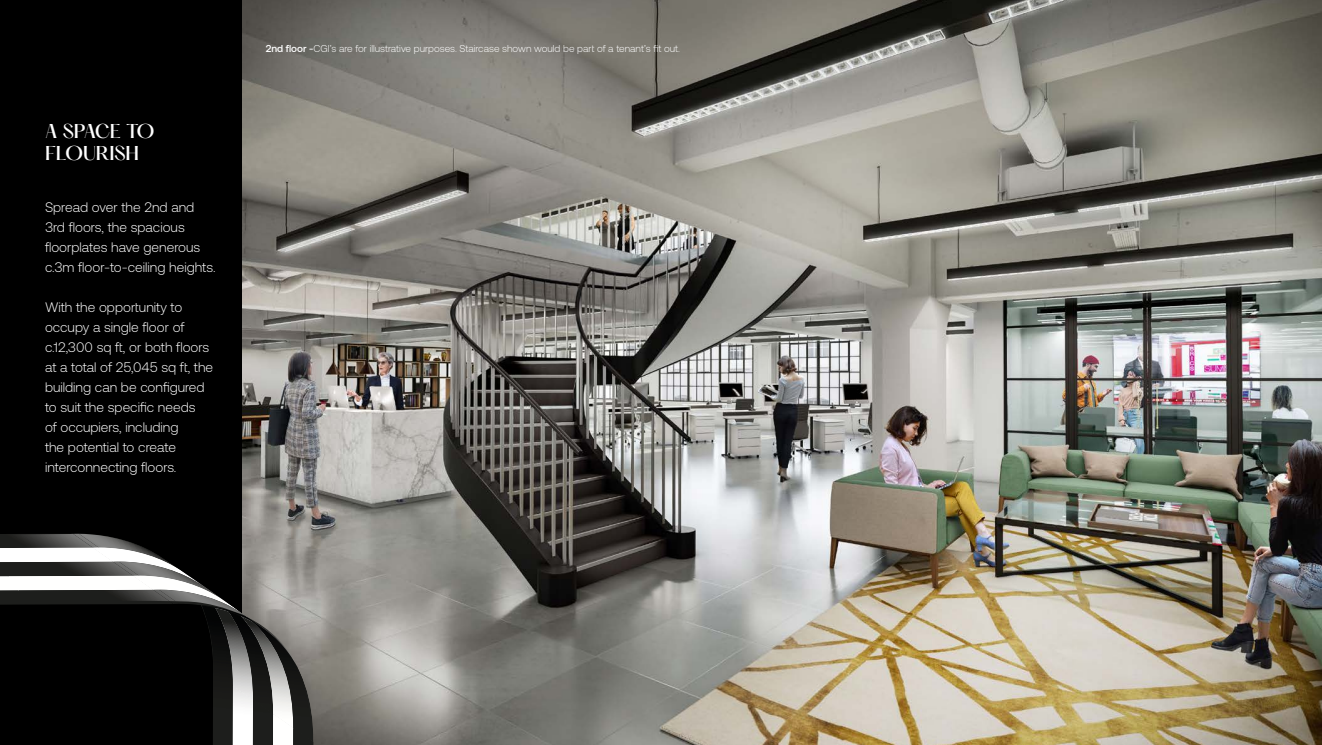
<style>
.page{position:relative;width:1322px;height:745px;background:#fff}
.page>*{position:absolute;margin:0;border:0;box-sizing:border-box;transform-origin:0 0}
.t1{font:500 17.5px/22.5px "PP Hatton";letter-spacing:-.025em;color:#fff}
.t2{font:300 13.75px/20px "Aeonik";color:#fff}
.t3{font:300 10px "Aeonik";color:#fff}
.s1{font-weight:500}
</style>
<div class="page">
<div style="left:0;top:0;width:243px;height:744px;background:#000"></div>
<img style="left:243px;top:0;width:1079px;height:744px">
<svg style="left:0;top:533px;width:313px;height:211px"></svg>
<p class="t1" style="left:45px;top:120px;width:111px">A SPACE TO<br>FLOURISH</p>
<p class="t2" style="left:45px;top:197px;width:172px">Spread over the 2nd and<br>3rd floors, the spacious floorplates have generous c.3m floor-to-ceiling heights.</p>
<p class="t2" style="left:45px;top:297px;width:170px">With the opportunity to occupy a single floor of c.12,300 sq ft, or both floors at a total of 25,045 sq ft, the building can be configured to suit the specific needs<br>of occupiers, including<br>the potential to create interconnecting floors.</p>
<p class="t3" style="left:266px;top:43px;width:416px"><span class="s1">2nd floor -</span>CGI’s are for illustrative purposes. Staircase shown would be part of a tenant’s fit out.</p>
</div>
